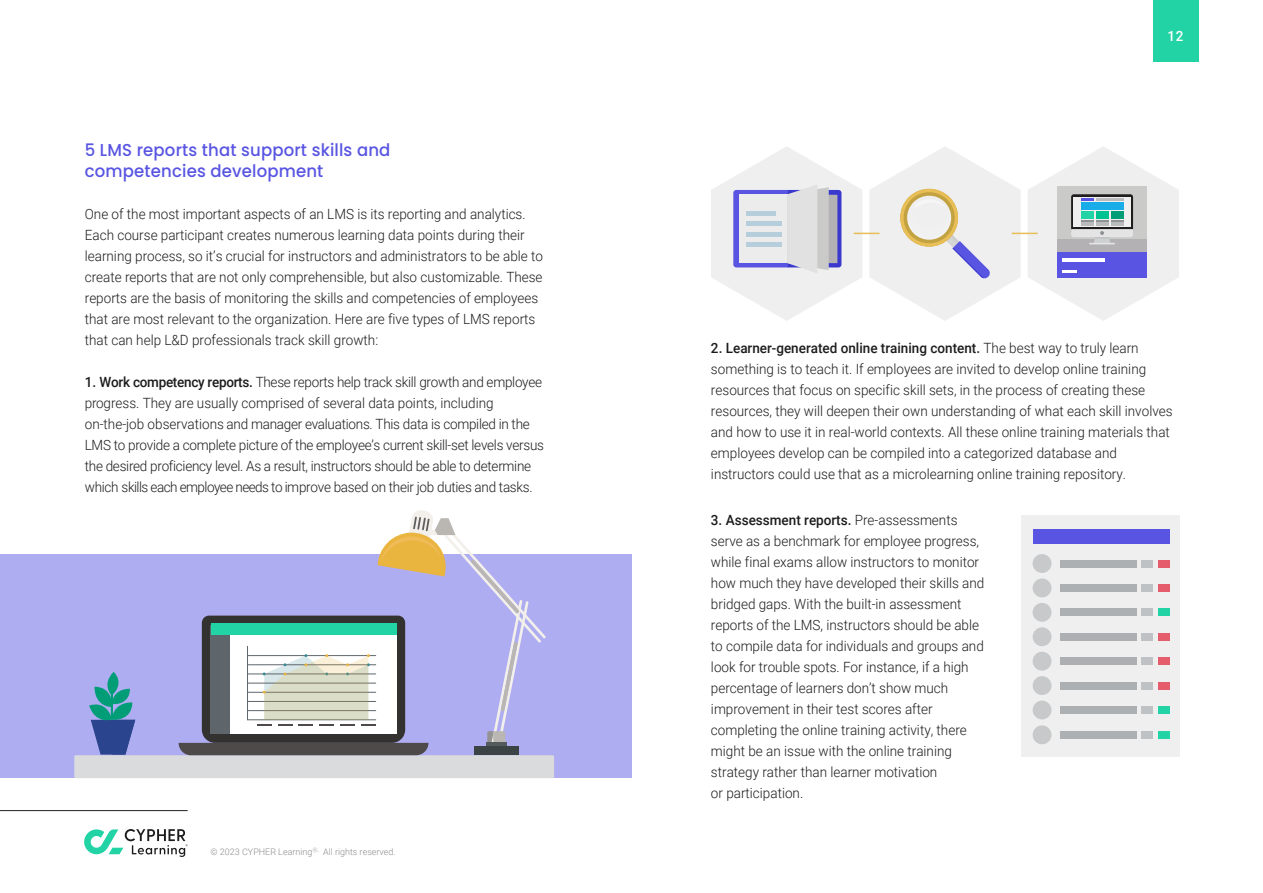
<style>
.page{position:relative;width:1263px;height:893px;background:#fff}
.page>*{position:absolute;margin:0;border:0;box-sizing:border-box;transform-origin:0 0}
.t1{font:500 17.25px/21px "Poppins";letter-spacing:.01em;color:#5955e2;scale:.96 1}
.t2{font:300 14.1px/21px "Roboto";color:#1c1c1c;scale:.96 1}
.t3{font:300 14.1px/21px "Roboto";letter-spacing:-.02em;color:#1c1c1c;scale:.96 1}
.t4{font:500 14.1px "Roboto";color:#fff;scale:.96 1}
.t5{font:300 9px "Roboto";color:#8c8c8c}
.s1{font-weight:500}
</style>
<div class="page">
<div style="left:1153px;top:0;width:45px;height:62px;background:#22d3a5"></div>
<svg style="left:711px;top:147px;width:468px;height:174px"></svg>
<div style="left:0;top:555px;width:631px;height:223px;background:#afadf1"></div>
<svg style="left:89px;top:672px;width:46px;height:83px"></svg>
<hr style="left:111px;top:692px;width:2px;height:28px;background:#009d77">
<div style="left:74px;top:755px;width:480px;height:23px;background:#dadbdc"></div>
<svg style="left:179px;top:510px;width:367px;height:245px"></svg>
<div style="left:1022px;top:515px;width:158px;height:241px;background:#efefef"></div>
<div style="left:1032px;top:529px;width:137px;height:15px;background:#5955e2"></div>
<div style="left:1158px;top:560px;width:11px;height:7px;background:#e55d6c"></div>
<div style="left:1158px;top:584px;width:11px;height:8px;background:#e55d6c"></div>
<div style="left:1158px;top:609px;width:11px;height:7px;background:#22d3a5"></div>
<div style="left:1158px;top:633px;width:11px;height:7px;background:#e55d6c"></div>
<div style="left:1158px;top:657px;width:11px;height:8px;background:#e55d6c"></div>
<div style="left:1158px;top:682px;width:11px;height:7px;background:#e55d6c"></div>
<div style="left:1158px;top:706px;width:11px;height:8px;background:#22d3a5"></div>
<div style="left:1032px;top:554px;width:19px;height:19px;background:#c7c9cb;border-radius:50%"></div>
<svg style="left:1032px;top:578px;width:19px;height:19px"></svg>
<div style="left:1032px;top:603px;width:19px;height:19px;background:#c7c9cb;border-radius:50%"></div>
<div style="left:1032px;top:627px;width:19px;height:19px;background:#c7c9cb;border-radius:50%"></div>
<div style="left:1032px;top:652px;width:19px;height:19px;background:#c7c9cb;border-radius:50%"></div>
<div style="left:1032px;top:676px;width:19px;height:19px;background:#c7c9cb;border-radius:50%"></div>
<svg style="left:1032px;top:700px;width:19px;height:19px"></svg>
<div style="left:1032px;top:725px;width:19px;height:19px;background:#c7c9cb;border-radius:50%"></div>
<div style="left:1060px;top:609px;width:77px;height:7px;background:#acb0b3"></div>
<div style="left:1060px;top:633px;width:77px;height:7px;background:#acb0b3"></div>
<div style="left:1060px;top:657px;width:77px;height:8px;background:#acb0b3"></div>
<div style="left:1060px;top:682px;width:77px;height:7px;background:#acb0b3"></div>
<div style="left:1060px;top:706px;width:77px;height:8px;background:#acb0b3"></div>
<div style="left:1060px;top:584px;width:77px;height:8px;background:#acb0b3"></div>
<div style="left:1060px;top:560px;width:77px;height:7px;background:#acb0b3"></div>
<div style="left:1060px;top:731px;width:77px;height:8px;background:#acb0b3"></div>
<div style="left:1141px;top:560px;width:12px;height:7px;background:#bfc2c4"></div>
<div style="left:1141px;top:584px;width:12px;height:8px;background:#bfc2c4"></div>
<div style="left:1141px;top:609px;width:12px;height:7px;background:#bfc2c4"></div>
<div style="left:1141px;top:633px;width:12px;height:7px;background:#bfc2c4"></div>
<div style="left:1141px;top:657px;width:12px;height:8px;background:#bfc2c4"></div>
<div style="left:1141px;top:682px;width:12px;height:7px;background:#bfc2c4"></div>
<div style="left:1141px;top:706px;width:12px;height:8px;background:#bfc2c4"></div>
<div style="left:1141px;top:731px;width:12px;height:8px;background:#bfc2c4"></div>
<div style="left:1158px;top:731px;width:11px;height:8px;background:#22d3a5"></div>
<hr style="left:0;top:810px;width:188px;height:1px;background:#212322">
<svg style="left:84px;top:829px;width:104px;height:28px"></svg>
<p class="t1" style="left:85px;top:139px;width:320px">5 LMS reports that support skills and competencies development</p>
<p class="t2" style="left:85px;top:203px;width:479px">One of the most important aspects of an LMS is its reporting and analytics.<br>Each course participant creates numerous learning data points during their learning process, so it’s crucial for instructors and administrators to be able to create reports that are not only comprehensible, but also customizable. These reports are the basis of monitoring the skills and competencies of employees that are most relevant to the organization. Here are five types of LMS reports that can help L&amp;D professionals track skill growth:</p>
<p class="t3" style="left:85px;top:371px;width:480px"><span class="s1">1. Work competency reports.</span> These reports help track skill growth and employee progress. They are usually comprised of several data points, including on-the-job observations and manager evaluations. This data is compiled in the LMS to provide a complete picture of the employee’s current skill-set levels versus the desired proficiency level. As a result, instructors should be able to determine which skills each employee needs to improve based on their job duties and tasks.</p>
<p class="t5" style="left:211px;top:845px;width:187px">© 2023 CYPHER Learning<sup>Ⓡ.</sup> All rights reserved.</p>
<p class="t4" style="left:1167px;top:26px;width:18px">12</p>
<p class="t2" style="left:711px;top:337px;width:482px"><span class="s1">2. Learner-generated online training content.</span> The best way to truly learn something is to teach it. If employees are invited to develop online training resources that focus on specific skill sets, in the process of creating these resources, they will deepen their own understanding of what each skill involves and how to use it in real-world contexts. All these online training materials that employees develop can be compiled into a categorized database and instructors could use that as a microlearning online training repository.</p>
<p class="t2" style="left:711px;top:509px;width:286px"><span class="s1">3. Assessment reports.</span> Pre-assessments serve as a benchmark for employee progress, while final exams allow instructors to monitor how much they have developed their skills and bridged gaps. With the built-in assessment reports of the LMS, instructors should be able to compile data for individuals and groups and look for trouble spots. For instance, if a high percentage of learners don’t show much improvement in their test scores after completing the online training activity, there might be an issue with the online training strategy rather than learner motivation<br>or participation.</p>
</div>
